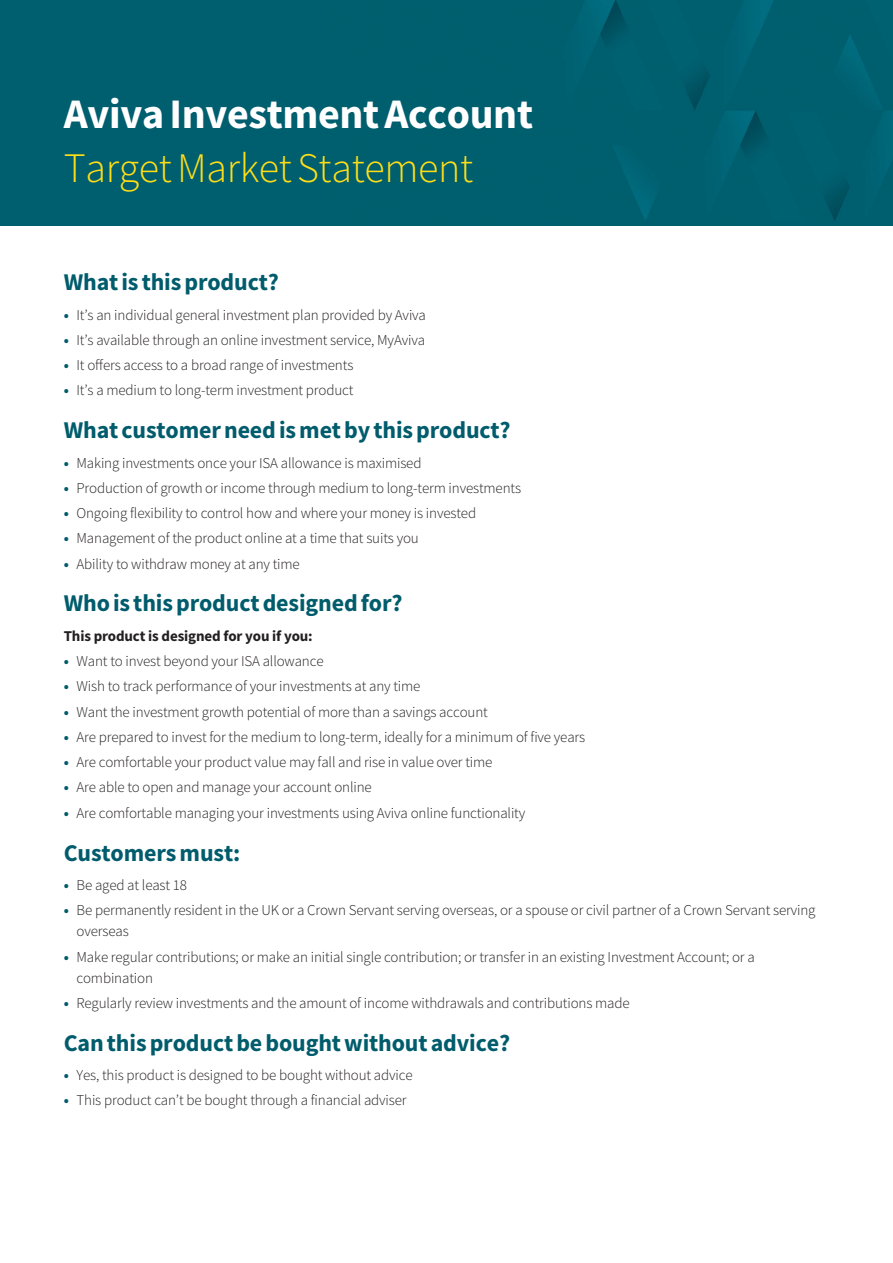
<style>
.page{position:relative;width:893px;height:1263px;background:#fff}
.page>*{position:absolute;margin:0;border:0;box-sizing:border-box;transform-origin:0 0}
.t1{font:700 42px "Source Sans Pro";letter-spacing:-.01em;color:#fff}
.t2{font:300 42px "Source Sans Pro";letter-spacing:-.01em;color:#ffde17}
.t3{font:700 24px "Source Sans Pro";letter-spacing:-.005em;color:#005c6c}
.t4{font:300 15px/21px "Source Sans Pro";letter-spacing:-.01em;color:#231f20}
.t5{font:700 15px "Source Sans Pro";letter-spacing:-.01em;color:#231f20}
.s1{font-weight:700;color:#005c6c}
</style>
<div class="page">
<div style="left:0;top:0;width:893px;height:225px;background:#005f6f"></div>
<h1 class="t1" style="left:64px;top:86px;width:471px">Aviva Investment Account</h1>
<h1 class="t2" style="left:64px;top:142px;width:411px">Target Market Statement</h1>
<h2 class="t3" style="left:64px;top:266px;width:217px">What is this product?</h2>
<p class="t4" style="left:64px;top:304px;width:364px"><span class="s1">•</span> It’s an individual general investment plan provided by Aviva</p>
<p class="t4" style="left:64px;top:329px;width:363px"><span class="s1">•</span> It’s available through an online investment service, MyAviva</p>
<p class="t4" style="left:64px;top:355px;width:291px"><span class="s1">•</span> It offers access to a broad range of investments</p>
<p class="t4" style="left:64px;top:380px;width:291px"><span class="s1">•</span> It’s a medium to long-term investment product</p>
<h2 class="t3" style="left:64px;top:414px;width:448px">What customer need is met by this product?</h2>
<p class="t4" style="left:64px;top:452px;width:359px"><span class="s1">•</span> Making investments once your ISA allowance is maximised</p>
<p class="t4" style="left:64px;top:477px;width:459px"><span class="s1">•</span> Production of growth or income through medium to long-term investments</p>
<p class="t4" style="left:64px;top:503px;width:414px"><span class="s1">•</span> Ongoing flexibility to control how and where your money is invested</p>
<p class="t4" style="left:64px;top:528px;width:357px"><span class="s1">•</span> Management of the product online at a time that suits you</p>
<p class="t4" style="left:64px;top:553px;width:238px"><span class="s1">•</span> Ability to withdraw money at any time</p>
<h2 class="t3" style="left:64px;top:587px;width:340px">Who is this product designed for?</h2>
<p class="t5" style="left:64px;top:626px;width:250px">This product is designed for you if you:</p>
<p class="t4" style="left:64px;top:651px;width:261px"><span class="s1">•</span> Want to invest beyond your ISA allowance</p>
<p class="t4" style="left:64px;top:676px;width:358px"><span class="s1">•</span> Wish to track performance of your investments at any time</p>
<p class="t4" style="left:64px;top:701px;width:426px"><span class="s1">•</span> Want the investment growth potential of more than a savings account</p>
<p class="t4" style="left:64px;top:726px;width:523px"><span class="s1">•</span> Are prepared to invest for the medium to long-term, ideally for a minimum of five years</p>
<p class="t4" style="left:64px;top:752px;width:430px"><span class="s1">•</span> Are comfortable your product value may fall and rise in value over time</p>
<p class="t4" style="left:64px;top:777px;width:310px"><span class="s1">•</span> Are able to open and manage your account online</p>
<p class="t4" style="left:64px;top:802px;width:463px"><span class="s1">•</span> Are comfortable managing your investments using Aviva online functionality</p>
<h2 class="t3" style="left:64px;top:836px;width:178px">Customers must:</h2>
<p class="t4" style="left:64px;top:874px;width:125px"><span class="s1">•</span> Be aged at least 18</p>
<p class="t4" style="left:77px;top:900px;width:740px;text-indent:-13px"><span class="s1">•</span> Be permanently resident in the UK or a Crown Servant serving overseas, or a spouse or civil partner of a Crown Servant serving overseas</p>
<p class="t4" style="left:77px;top:946px;width:680px;text-indent:-13px"><span class="s1">•</span> Make regular contributions; or make an initial single contribution; or transfer in an existing Investment Account; or a combination</p>
<p class="t4" style="left:64px;top:992px;width:567px"><span class="s1">•</span> Regularly review investments and the amount of income withdrawals and contributions made</p>
<h2 class="t3" style="left:64px;top:1026px;width:448px">Can this product be bought without advice?</h2>
<p class="t4" style="left:64px;top:1064px;width:350px"><span class="s1">•</span> Yes, this product is designed to be bought without advice</p>
<p class="t4" style="left:64px;top:1090px;width:344px"><span class="s1">•</span> This product can’t be bought through a financial adviser</p>
</div>
